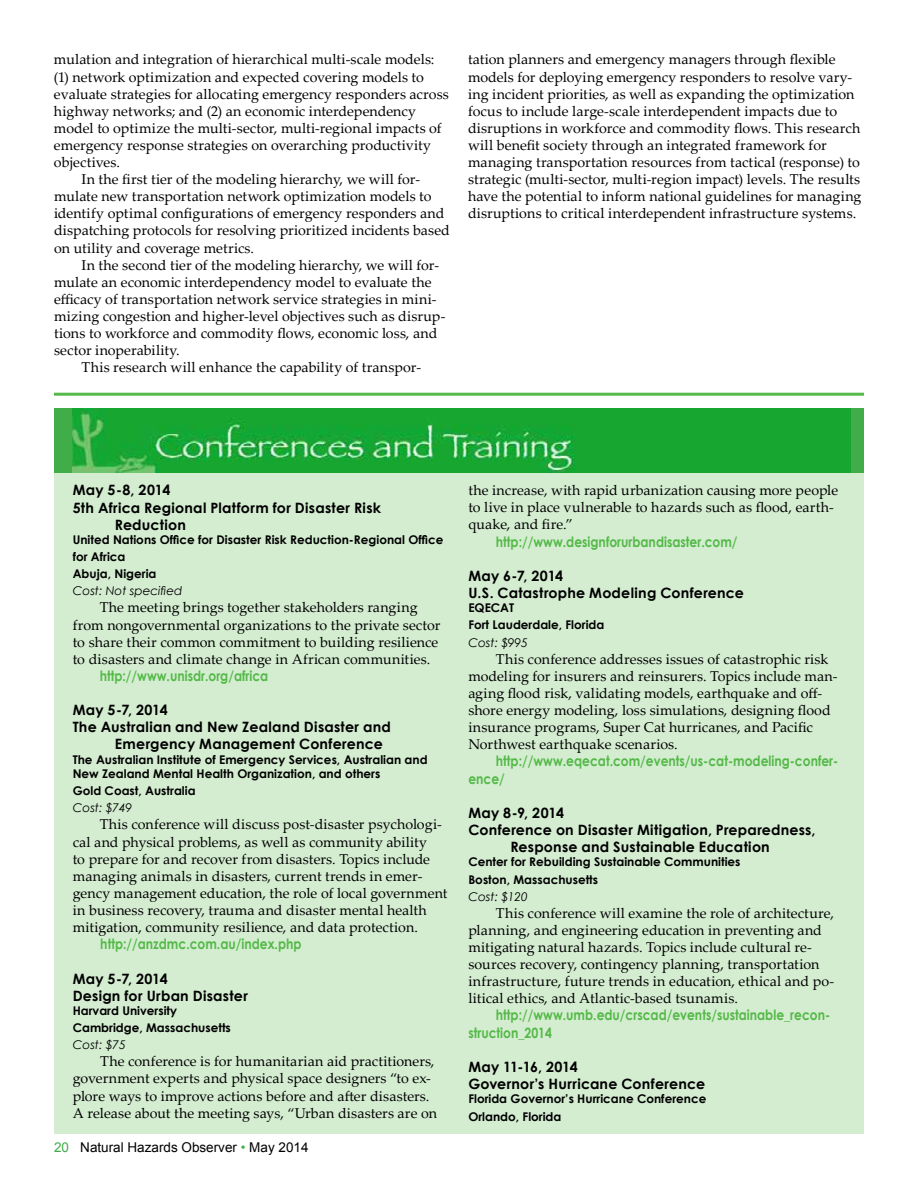
<style>
.page{position:relative;width:918px;height:1188px;background:#fff}
.page>*{position:absolute;margin:0;border:0;box-sizing:border-box;transform-origin:0 0}
.t1{font:14.25px/17.1px "Palatino Linotype";letter-spacing:.005em;color:#000}
.t2{font:700 14.25px/17.1px "Century Gothic";letter-spacing:.015em;color:#000}
.t3{font:700 14.25px/17.2px "Century Gothic";color:#54b948;scale:.86 1}
.t4{font:13.5px "Arial";color:#000}
.t5{font:700 12px/17.1px "Century Gothic";color:#000}
.t6{font:italic 12px "Century Gothic";color:#000}
.s1{color:#41ad49}
</style>
<div class="page">
<div style="left:54px;top:409px;width:810px;height:76px;background:#41ad49"></div>
<img style="left:73px;top:409px;width:777px;height:64px">
<div style="left:54px;top:473px;width:810px;height:661px;background:#d4edd1"></div>
<hr style="left:54px;top:393px;width:810px;height:3px;background:#54b948">
<p class="t1" style="left:54px;top:50px;width:382px">mulation and integration of hierarchical multi-scale models:</p>
<p class="t1" style="left:54px;top:68px;width:372px">(1) network optimization and expected covering models to</p>
<p class="t1" style="left:54px;top:85px;width:397px">evaluate strategies for allocating emergency responders across</p>
<p class="t1" style="left:54px;top:102px;width:364px">highway networks; and (2) an economic interdependency</p>
<p class="t1" style="left:54px;top:119px;width:389px">model to optimize the multi-sector, multi-regional impacts of</p>
<p class="t1" style="left:54px;top:136px;width:379px">emergency response strategies on overarching productivity</p>
<p class="t1" style="left:54px;top:153px;width:68px">objectives.</p>
<p class="t1" style="left:82px;top:170px;width:340px">In the first tier of the modeling hierarchy, we will for-</p>
<p class="t1" style="left:54px;top:187px;width:379px">mulate new transportation network optimization models to</p>
<p class="t1" style="left:54px;top:204px;width:392px">identify optimal configurations of emergency responders and</p>
<p class="t1" style="left:54px;top:221px;width:397px">dispatching protocols for resolving prioritized incidents based</p>
<p class="t1" style="left:54px;top:239px;width:202px">on utility and coverage metrics.</p>
<p class="t1" style="left:82px;top:256px;width:359px">In the second tier of the modeling hierarchy, we will for-</p>
<p class="t1" style="left:54px;top:273px;width:379px">mulate an economic interdependency model to evaluate the</p>
<p class="t1" style="left:54px;top:290px;width:384px">efficacy of transportation network service strategies in mini-</p>
<p class="t1" style="left:54px;top:307px;width:393px">mizing congestion and higher-level objectives such as disrup-</p>
<p class="t1" style="left:54px;top:324px;width:385px">tions to workforce and commodity flows, economic loss, and</p>
<p class="t1" style="left:54px;top:341px;width:127px">sector inoperability.</p>
<p class="t1" style="left:82px;top:358px;width:341px">This research will enhance the capability of transpor-</p>
<p class="t1" style="left:468px;top:50px;width:395px">tation planners and emergency managers through flexible models for deploying emergency responders to resolve vary&shy;ing incident priorities, as well as expanding the optimization focus to include large-scale interdependent impacts due to disruptions in workforce and commodity flows. This research will benefit society through an integrated framework for managing transportation resources from tactical (response) to strategic (multi-sector, multi-region impact) levels. The results have the potential to inform national guidelines for managing disruptions to critical interdependent infrastructure systems.</p>
<p class="t2" style="left:73px;top:481px;width:99px">May 5-8, 2014</p>
<p class="t2" style="left:73px;top:498px;width:310px">5th Africa Regional Platform for Disaster Risk</p>
<p class="t2" style="left:115px;top:516px;width:73px">Reduction</p>
<p class="t5" style="left:73px;top:531px;width:372px">United Nations Office for Disaster Risk Reduction-Regional Office for Africa<br>Abuja, Nigeria</p>
<p class="t6" style="left:73px;top:584px;width:111px">Cost: Not specified</p>
<p class="t1" style="left:73px;top:598px;width:369px;text-indent:27px">The meeting brings together stakeholders ranging from nongovernmental organizations to the private sector to share their common commitment to building resilience to disasters and climate change in African communities.</p>
<p class="t3" style="left:100px;top:667px;width:198px">http://www.unisdr.org/africa</p>
<p class="t2" style="left:73px;top:701px;width:97px">May 5-7, 2014</p>
<p class="t2" style="left:73px;top:718px;width:320px">The Australian and New Zealand Disaster and</p>
<p class="t2" style="left:115px;top:735px;width:270px">Emergency Management Conference</p>
<p class="t5" style="left:73px;top:752px;width:356px;line-height:14.4px">The Australian Institute of Emergency Services, Australian and<br>New Zealand Mental Health Organization, and others</p>
<p class="t5" style="left:73px;top:782px;width:124px">Gold Coast, Australia</p>
<p class="t6" style="left:73px;top:801px;width:61px">Cost: $749</p>
<p class="t1" style="left:73px;top:816px;width:376px;text-indent:27px">This conference will discuss post-disaster psychologi&shy;cal and physical problems, as well as community ability<br>to prepare for and recover from disasters. Topics include managing animals in disasters, current trends in emer&shy;gency management education, the role of local government in business recovery, trauma and disaster mental health mitigation, community resilience, and data protection.</p>
<p class="t3" style="left:100px;top:935px;width:235px">http://anzdmc.com.au/index.php</p>
<p class="t2" style="left:73px;top:969px;width:177px">May 5-7, 2014<br>Design for Urban Disaster</p>
<p class="t5" style="left:73px;top:1002px;width:160px">Harvard University<br>Cambridge, Massachusetts</p>
<p class="t6" style="left:73px;top:1038px;width:54px">Cost: $75</p>
<p class="t1" style="left:73px;top:1052px;width:366px;text-indent:28px">The conference is for humanitarian aid practitioners, government experts and physical space designers “to ex&shy;plore ways to improve actions before and after disasters.<br>A release about the meeting says, “Urban disasters are on</p>
<p class="t4" style="left:54px;top:1139px;width:256px"><span class="s1">20</span> Natural Hazards Observer <span class="s1">•</span> May 2014</p>
<p class="t1" style="left:468px;top:481px;width:371px">the increase, with rapid urbanization causing more people to live in place vulnerable to hazards such as flood, earth&shy;quake, and fire.”</p>
<p class="t3" style="left:496px;top:532px;width:283px">http://www.designforurbandisaster.com/</p>
<p class="t2" style="left:468px;top:567px;width:277px">May 6-7, 2014<br>U.S. Catastrophe Modeling Conference</p>
<p class="t5" style="left:468px;top:599px;width:138px">EQECAT<br>Fort Lauderdale, Florida</p>
<p class="t6" style="left:468px;top:635px;width:61px">Cost: $995</p>
<p class="t1" style="left:468px;top:650px;width:371px;text-indent:28px">This conference addresses issues of catastrophic risk modeling for insurers and reinsurers. Topics include man&shy;aging flood risk, validating models, earthquake and off&shy;shore energy modeling, loss simulations, designing flood insurance programs, Super Cat hurricanes, and Pacific Northwest earthquake scenarios.</p>
<p class="t3" style="left:468px;top:752px;width:432px;text-indent:28px">http://www.eqecat.com/events/us-cat-modeling-confer&shy;ence/</p>
<p class="t2" style="left:468px;top:804px;width:97px">May 8-9, 2014</p>
<p class="t2" style="left:468px;top:821px;width:349px">Conference on Disaster Mitigation, Preparedness,</p>
<p class="t2" style="left:510px;top:838px;width:261px">Response and Sustainable Education</p>
<p class="t5" style="left:468px;top:853px;width:274px">Center for Rebuilding Sustainable Communities<br>Boston, Massachusetts</p>
<p class="t6" style="left:468px;top:889px;width:61px">Cost: $120</p>
<p class="t1" style="left:468px;top:904px;width:367px;text-indent:28px">This conference will examine the role of architecture, planning, and engineering education in preventing and mitigating natural hazards. Topics include cultural re&shy;sources recovery, contingency planning, transportation infrastructure, future trends in education, ethical and po&shy;litical ethics, and Atlantic-based tsunamis.</p>
<p class="t3" style="left:468px;top:1006px;width:422px;text-indent:28px">http://www.umb.edu/crscad/events/sustainable_recon&shy;struction_2014</p>
<p class="t2" style="left:468px;top:1058px;width:238px">May 11-16, 2014<br>Governor’s Hurricane Conference</p>
<p class="t5" style="left:468px;top:1090px;width:240px">Florida Governor’s Hurricane Conference<br>Orlando, Florida</p>
</div>
